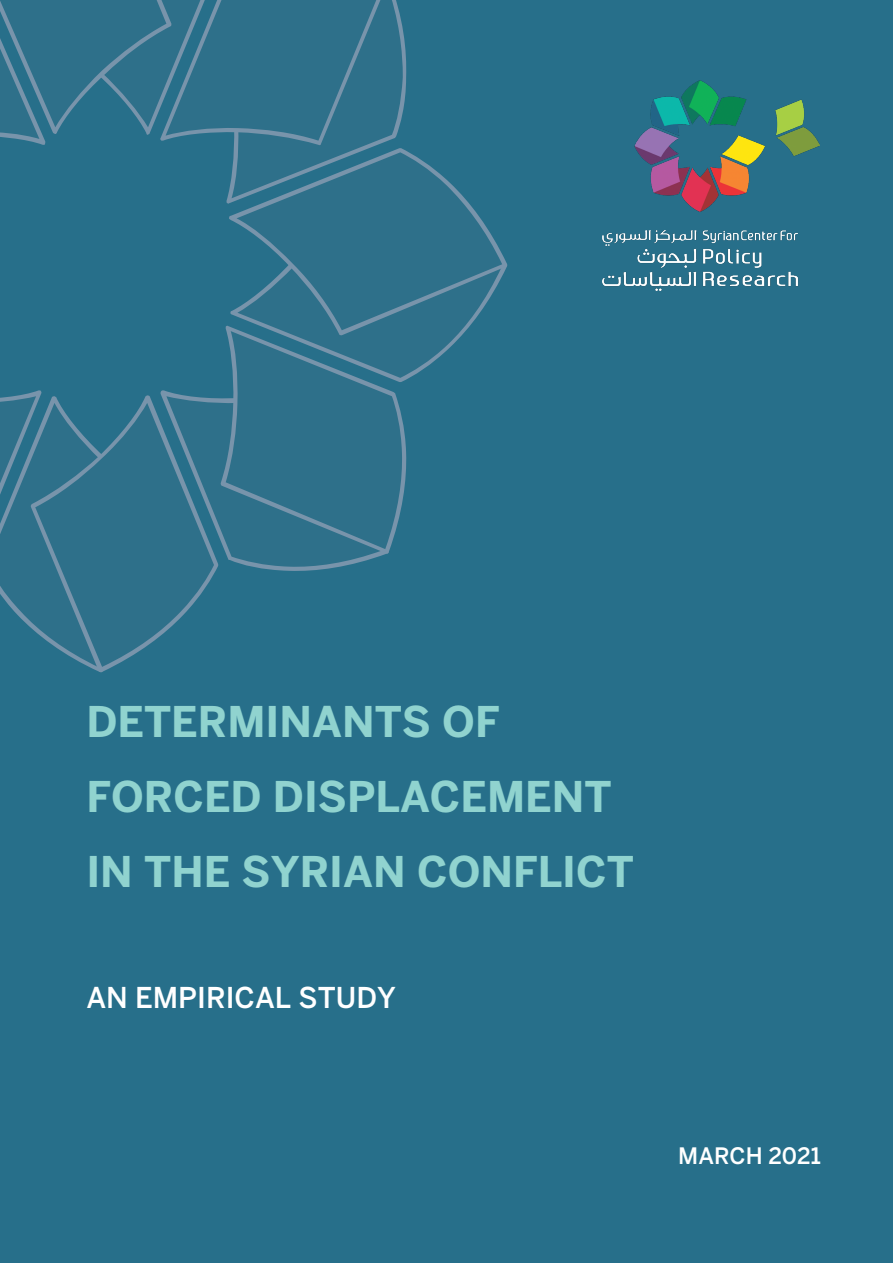
<style>
.page{position:relative;width:893px;height:1263px;background:#276f8a}
.page>*{position:absolute;margin:0;border:0;box-sizing:border-box;transform-origin:0 0}
.t1{font:700 42px/75px "Benton Sans";color:#90d3cf}
.t2{font:500 28.5px "Benton Sans";color:#fff}
.t3{font:500 22.5px "Benton Sans";color:#fff}
</style>
<div class="page">
<svg style="left:414px;top:335px;width:48px;height:40px"></svg>
<svg style="left:229px;top:156px;width:278px;height:179px"></svg>
<svg style="left:0;top:0;width:415px;height:204px"></svg>
<svg style="left:16px;top:390px;width:26px;height:6px"></svg>
<svg style="left:0;top:396px;width:30px;height:231px"></svg>
<svg style="left:30px;top:395px;width:181px;height:278px"></svg>
<svg style="left:161px;top:325px;width:253px;height:254px"></svg>
<img style="left:602px;top:81px;width:217px;height:209px">
<p class="t1" style="left:86px;top:684px;width:549px">DETERMINANTS OF<br>FORCED DISPLACEMENT<br>IN THE SYRIAN CONFLICT</p>
<p class="t2" style="left:86px;top:980px;width:311px">AN EMPIRICAL STUDY</p>
<p class="t3" style="left:678px;top:1142px;width:144px">MARCH 2021</p>
</div>
